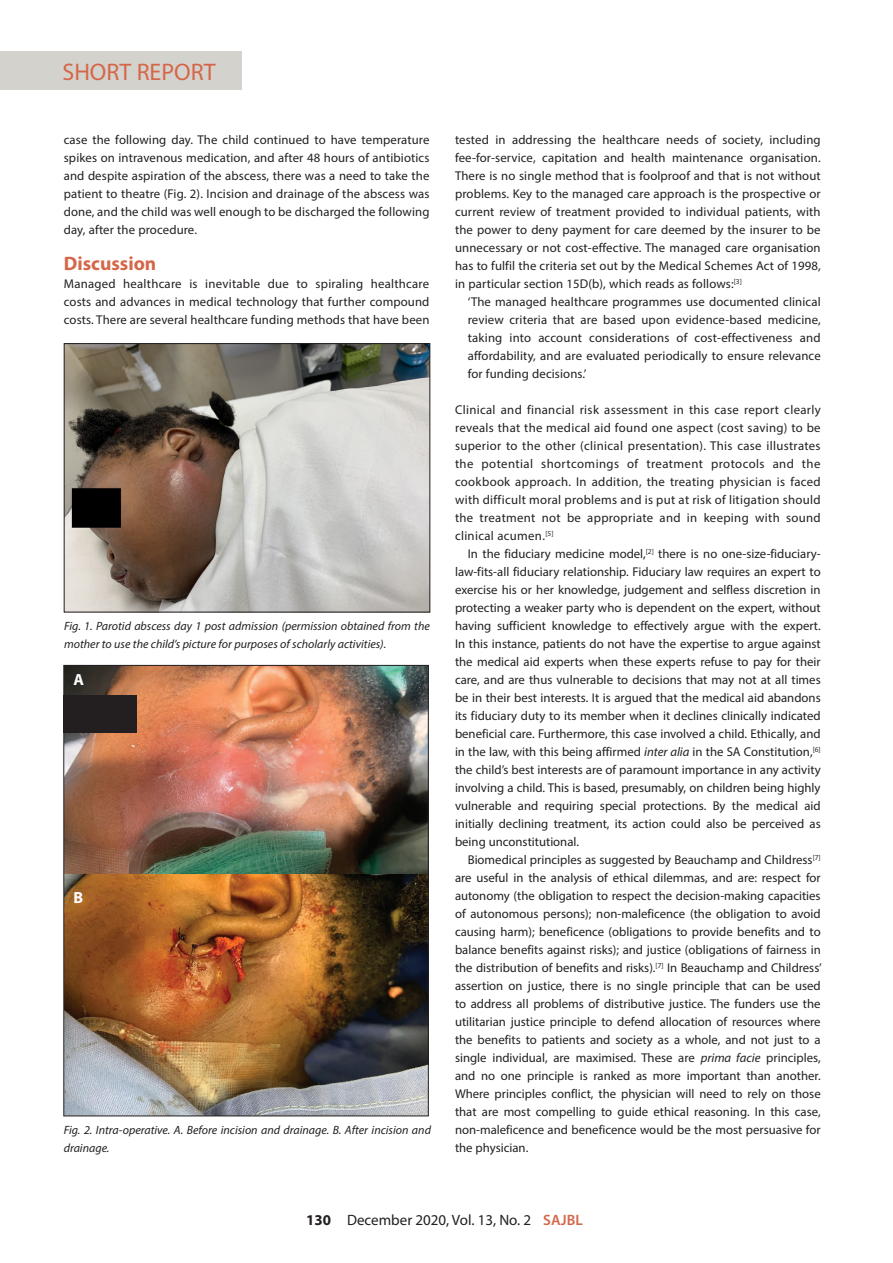
<style>
.page{position:relative;width:893px;height:1263px;background:#fff}
.page>*{position:absolute;margin:0;border:0;box-sizing:border-box;transform-origin:0 0}
.t1{font:24px "Myriad Pro";color:#d56749}
.B_HEAD{font:700 19.5px "Myriad Pro";color:#d56749}
.t2{font:700 16.05px "Myriad Pro";color:#fff}
.t3{font:15px "Myriad Pro";color:#231f20}
.BODY_TEXT_INDENT{font:12.75px/18px "Myriad Pro";color:#231f20;text-align:justify}
.BODY_TEXT_1ST_PARAGR{font:12.75px/18px "Myriad Pro";letter-spacing:.01em;color:#231f20;text-align:justify}
.CAPTION_NP{font:italic 12px/18px "Myriad Pro";color:#231f20}
.s1{font-style:italic}
.s2{font-weight:700}
.s3{font-weight:600;color:#d56749}
</style>
<div class="page">
<div style="left:0;top:51px;width:242px;height:39px;background:#d4d2cd"></div>
<img style="left:66px;top:345px;width:362px;height:265px">
<div style="left:64px;top:343px;width:366px;height:269px;border:1px solid #231f20"></div>
<img style="left:66px;top:667px;width:360px;height:447px">
<div style="left:64px;top:695px;width:73px;height:37px;background:#231f20"></div>
<h1 class="t1" style="left:63px;top:57px;width:155px">SHORT REPORT</h1>
<p class="BODY_TEXT_INDENT" style="left:64px;top:131px;width:367px">case the following day. The child continued to have temperature spikes on intravenous medication, and after 48 hours of antibiotics and despite aspiration of the abscess, there was a need to take the patient to theatre (Fig. 2). Incision and drainage of the abscess was done, and the child was well enough to be discharged the following day, after the procedure.</p>
<p class="B_HEAD" style="left:64px;top:251px;width:94px">Discussion</p>
<p class="BODY_TEXT_1ST_PARAGR" style="left:64px;top:275px;width:367px">Managed healthcare is inevitable due to spiraling healthcare costs and advances in medical technology that further compound costs. There are several healthcare funding methods that have been</p>
<p class="CAPTION_NP" style="left:64px;top:617px;width:367px">Fig. 1. Parotid abscess day 1 post admission (permission obtained from the mother to use the child’s picture for purposes of scholarly activities).</p>
<p class="t2" style="left:73px;top:669px;width:12px">A</p>
<p class="t2" style="left:73px;top:887px;width:11px">B</p>
<p class="CAPTION_NP" style="left:64px;top:1121px;width:369px">Fig. 2. Intra-operative. A. Before incision and drainage. B. After incision and drainage.</p>
<p class="BODY_TEXT_1ST_PARAGR" style="left:455px;top:131px;width:367px">tested in addressing the healthcare needs of society, including fee-for-service, capitation and health maintenance organisation.<br>There is no single method that is foolproof and that is not without problems. Key to the managed care approach is the prospective or current review of treatment provided to individual patients, with the power to deny payment for care deemed by the insurer to be unnecessary or not cost-effective. The managed care organisation has to fulfil the criteria set out by the Medical Schemes Act of 1998, in particular section 15D(b), which reads as follows:<sup>[3]</sup></p>
<p class="BODY_TEXT_INDENT" style="left:468px;top:293px;width:354px">‘The managed healthcare programmes use documented clinical review criteria that are based upon evidence-based medicine, taking into account considerations of cost-effectiveness and affordability, and are evaluated periodically to ensure relevance for funding decisions.’</p>
<p class="BODY_TEXT_1ST_PARAGR" style="left:455px;top:401px;width:367px">Clinical and financial risk assessment in this case report clearly reveals that the medical aid found one aspect (cost saving) to be superior to the other (clinical presentation). This case illustrates the potential shortcomings of treatment protocols and the cookbook approach. In addition, the treating physician is faced with difficult moral problems and is put at risk of litigation should the treatment not be appropriate and in keeping with sound clinical acumen.<sup>[5]</sup></p>
<p class="BODY_TEXT_INDENT" style="left:455px;top:545px;width:367px;text-indent:13px">In the fiduciary medicine model,<sup>[2]</sup> there is no one-size-fiduciary&shy;law-fits-all fiduciary relationship. Fiduciary law requires an expert to exercise his or her knowledge, judgement and selfless discretion in protecting a weaker party who is dependent on the expert, without having sufficient knowledge to effectively argue with the expert.<br>In this instance, patients do not have the expertise to argue against the medical aid experts when these experts refuse to pay for their care, and are thus vulnerable to decisions that may not at all times be in their best interests. It is argued that the medical aid abandons its fiduciary duty to its member when it declines clinically indicated beneficial care. Furthermore, this case involved a child. Ethically, and in the law, with this being affirmed <span class="s1">inter alia</span> in the SA Constitution,<sup>[6] </sup>the child’s best interests are of paramount importance in any activity involving a child. This is based, presumably, on children being highly vulnerable and requiring special protections. By the medical aid initially declining treatment, its action could also be perceived as being unconstitutional.</p>
<p class="BODY_TEXT_INDENT" style="left:455px;top:851px;width:368px;text-indent:13px">Biomedical principles as suggested by Beauchamp and Childress<sup>[7] </sup>are useful in the analysis of ethical dilemmas, and are: respect for autonomy (the obligation to respect the decision-making capacities of autonomous persons); non-maleficence (the obligation to avoid causing harm); beneficence (obligations to provide benefits and to balance benefits against risks); and justice (obligations of fairness in the distribution of benefits and risks).<sup>[7]</sup> In Beauchamp and Childress’ assertion on justice, there is no single principle that can be used to address all problems of distributive justice. The funders use the utilitarian justice principle to defend allocation of resources where the benefits to patients and society as a whole, and not just to a single individual, are maximised. These are <span class="s1">prima facie</span> principles, and no one principle is ranked as more important than another.<br>Where principles conflict, the physician will need to rely on those that are most compelling to guide ethical reasoning. In this case, non-maleficence and beneficence would be the most persuasive for the physician.</p>
<p class="t3" style="left:306px;top:1211px;width:278px"><span class="s2">130</span> December 2020, Vol. 13, No. 2 <span class="s3">SAJBL</span></p>
</div>
